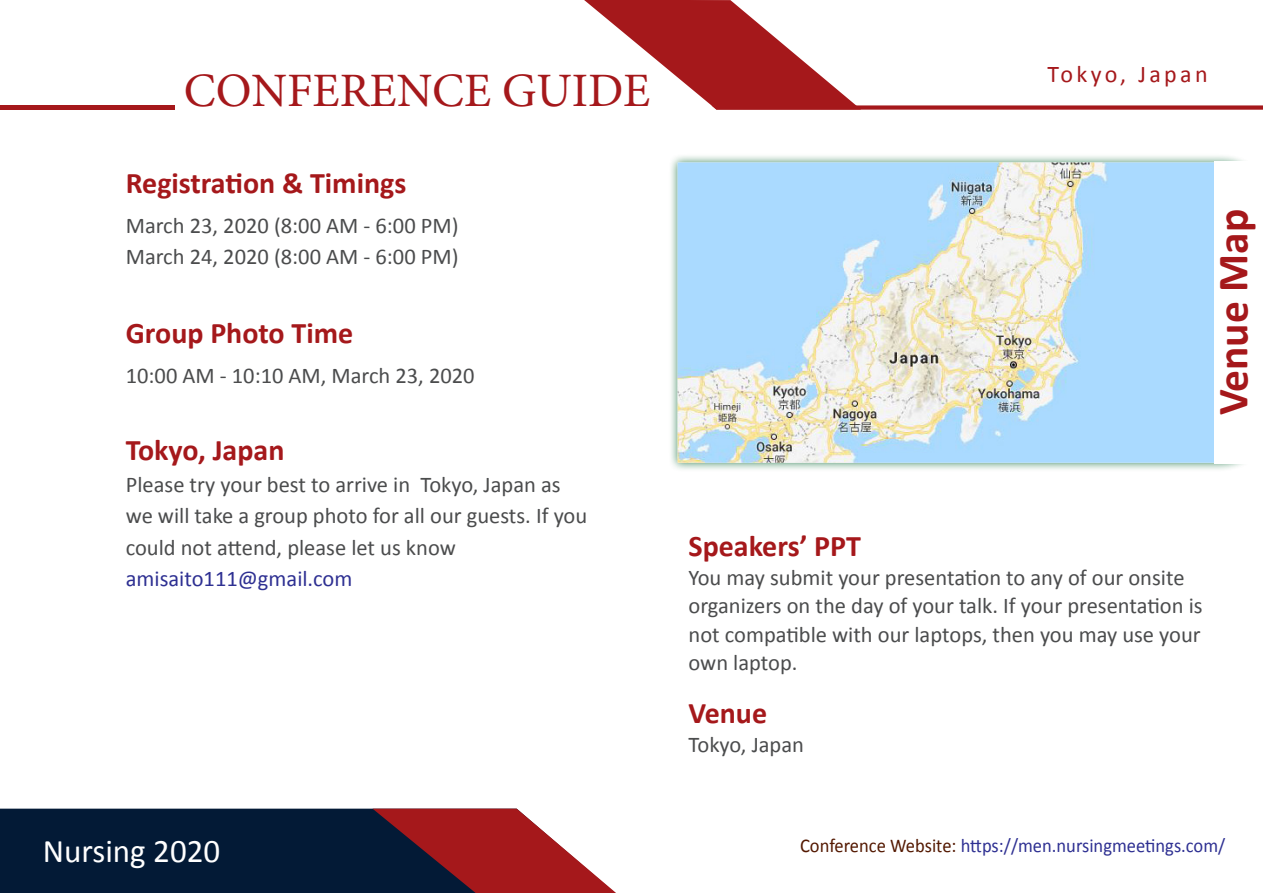
<style>
.page{position:relative;width:1263px;height:893px;background:#fff}
.page>*{position:absolute;margin:0;border:0;box-sizing:border-box;transform-origin:0 0}
.t1{font:48px "Minion Pro";color:#a5181b}
.t2{font:700 43.5px "Calibri";color:#a5181b}
.t3{font:33px "Calibri";color:#fff}
.t4{font:700 30px "Calibri";color:#a5181b}
.t5{font:24px "Calibri";letter-spacing:.14em;color:#a5181b}
.t6{font:22.5px/28.5px "Calibri";color:#4b4c4d}
.t7{font:22.5px "Calibri";color:#2e3092}
.t8{font:19.5px "Calibri";color:#2e3092;scale:.95 1}
.s1{color:#531800}
</style>
<div class="page">
<div style="left:0;top:809px;width:372px;height:84px;background:#031a36"></div>
<svg style="left:372px;top:809px;width:244px;height:84px"></svg>
<svg style="left:584px;top:0;width:679px;height:110px"></svg>
<div style="left:0;top:105px;width:174px;height:5px;background:#a5181b"></div>
<div style="left:669px;top:153px;width:594px;height:319px;background:#00652e;opacity:.75"></div>
<img style="left:678px;top:162px;width:537px;height:301px">
<div style="left:1215px;top:161px;width:48px;height:302px;background:#fff"></div>
<p class="t1" style="left:184px;top:59px;width:468px">CONFERENCE GUIDE</p>
<p class="t4" style="left:126px;top:164px;width:282px">Registration &amp; Timings</p>
<p class="t6" style="left:126px;top:211px;width:334px">March 23, 2020 (8:00 AM - 6:00 PM)</p>
<p class="t6" style="left:126px;top:243px;width:334px">March 24, 2020 (8:00 AM - 6:00 PM)</p>
<p class="t4" style="left:126px;top:314px;width:229px">Group Photo Time</p>
<p class="t6" style="left:126px;top:361px;width:350px">10:00 AM - 10:10 AM, March 23, 2020</p>
<p class="t4" style="left:126px;top:431px;width:160px">Tokyo, Japan</p>
<p class="t6" style="left:126px;top:468px;width:463px;line-height:31.5px">Please try your best to arrive in Tokyo, Japan as we will take a group photo for all our guests. If you could not attend, please let us know</p>
<p class="t7" style="left:126px;top:564px;width:228px">amisaito111@gmail.com</p>
<p class="t5" style="left:1047px;top:59px;width:162px">Tokyo, Japan</p>
<p class="t2" style="left:1205px;top:415px;width:208px;rotate:-90deg">Venue Map</p>
<p class="t4" style="left:688px;top:527px;width:174px">Speakers’ PPT</p>
<p class="t6" style="left:688px;top:563px;width:516px">You may submit your presentation to any of our onsite organizers on the day of your talk. If your presentation is not compatible with our laptops, then you may use your own laptop.</p>
<p class="t4" style="left:688px;top:694px;width:80px">Venue</p>
<p class="t6" style="left:688px;top:730px;width:117px">Tokyo, Japan</p>
<p class="t3" style="left:43px;top:831px;width:179px">Nursing 2020</p>
<p class="t8" style="left:800px;top:833px;width:449px"><span class="s1">Conference Website:</span> https://men.nursingmeetings.com/</p>
</div>
